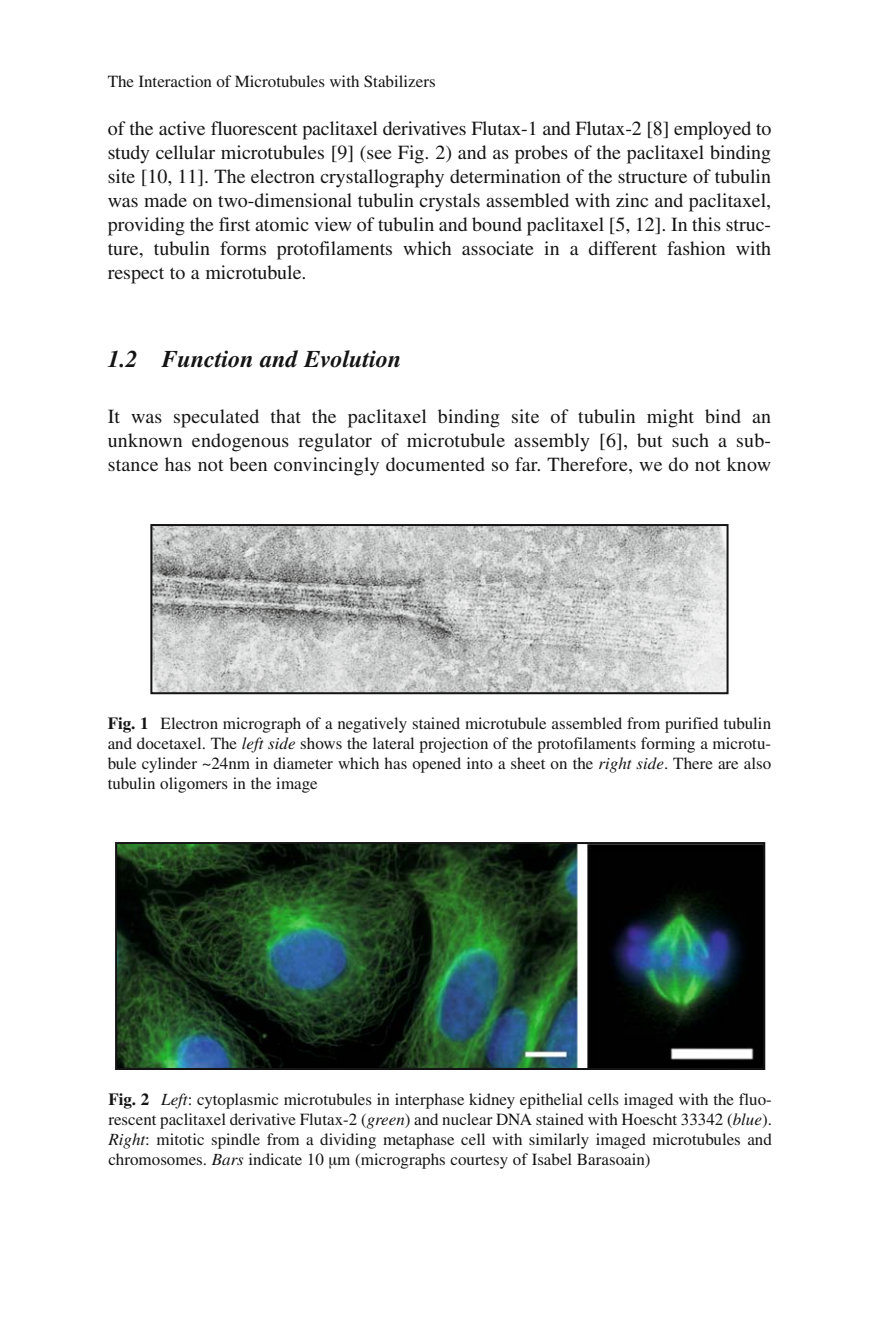
<style>
.page{position:relative;width:879px;height:1333px;background:#fff}
.page>*{position:absolute;margin:0;border:0;box-sizing:border-box;transform-origin:0 0}
.t1{font:italic 700 24px "Times";color:#131413}
.t2{font:20px/24px "Times";color:#131413;text-align:justify}
.t3{font:17px/20px "Times";color:#131413;text-align:justify}
.s1{font-weight:700}
.s2{font-style:italic}
</style>
<div class="page">
<img style="left:153px;top:527px;width:572px;height:164px">
<div style="left:150px;top:524px;width:578px;height:170px;border:2px solid #131413"></div>
<img style="left:118px;top:845px;width:644px;height:221px">
<div style="left:115px;top:842px;width:650px;height:227px;border:2px solid #131413"></div>
<p class="t3" style="left:108px;top:73px;width:329px">The Interaction of Microtubules with Stabilizers</p>
<p class="t2" style="left:108px;top:118px;width:665px">of the active fluorescent paclitaxel derivatives Flutax-1 and Flutax-2 [ 8 ] employed to study cellular microtubules [ 9 ] (see Fig. 2 ) and as probes of the paclitaxel binding site [ 10 , 11 ]. The electron crystallography determination of the structure of tubulin was made on two-dimensional tubulin crystals assembled with zinc and paclitaxel, providing the first atomic view of tubulin and bound paclitaxel [ 5 , 12 ]. In this struc&shy;ture, tubulin forms protofilaments which associate in a different fashion with respect to a microtubule.</p>
<p class="t1" style="left:108px;top:350px;width:295px">1.2 Function and Evolution</p>
<p class="t2" style="left:108px;top:406px;width:665px">It was speculated that the paclitaxel binding site of tubulin might bind an unknown endogenous regulator of microtubule assembly [ 6 ], but such a sub&shy;stance has not been convincingly documented so far. Therefore, we do not know</p>
<p class="t3" style="left:108px;top:715px;width:665px"><span class="s1">Fig. 1</span> Electron micrograph of a negatively stained microtubule assembled from purified tubulin and docetaxel. The <span class="s2">left side</span> shows the lateral projection of the protofilaments forming a microtu&shy;bule cylinder ~24nm in diameter which has opened into a sheet on the <span class="s2">right side</span> . There are also tubulin oligomers in the image</p>
<p class="t3" style="left:108px;top:1091px;width:665px"><span class="s1">Fig. 2</span> <span class="s2">Left</span> : cytoplasmic microtubules in interphase kidney epithelial cells imaged with the fluo&shy;rescent paclitaxel derivative Flutax-2 ( <span class="s2">green</span> ) and nuclear DNA stained with Hoescht 33342 ( <span class="s2">blue</span> ).<br><span class="s2">Right</span> : mitotic spindle from a dividing metaphase cell with similarly imaged microtubules and chromosomes. <span class="s2">Bars</span> indicate 10 µm (micrographs courtesy of Isabel Barasoain)</p>
</div>
